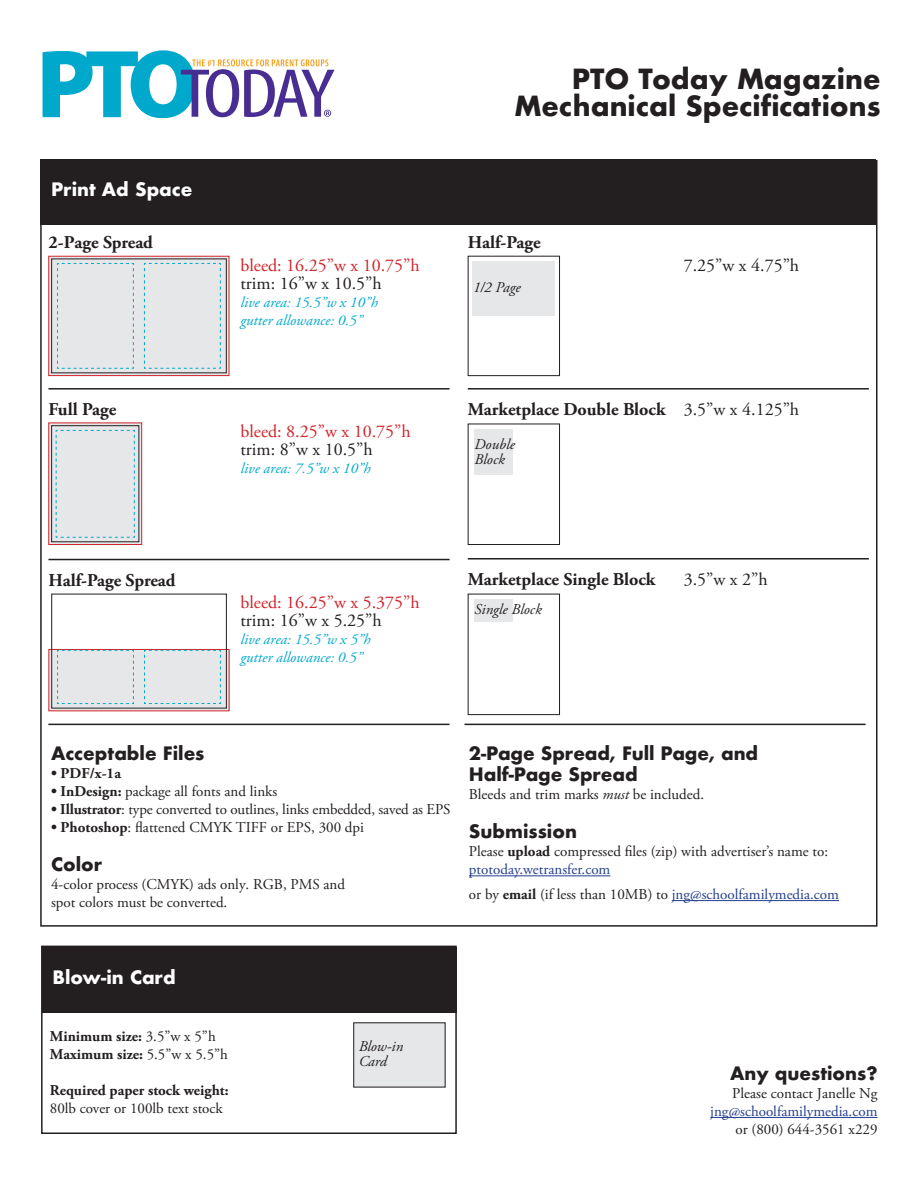
<style>
.page{position:relative;width:918px;height:1188px;background:#fff}
.page>*{position:absolute;margin:0;border:0;box-sizing:border-box;transform-origin:0 0}
.t1{font:700 27px "Futura";color:#231f20}
.t2{font:700 18px "Adobe Garamond Pro";color:#231f20}
.Subheads{font:700 18px/21.6px "Futura";color:#231f20}
.t3{font:18px "Adobe Garamond Pro";color:#231f20}
.t4{font:18px "Adobe Garamond Pro";color:#d1232a}
.t5{font:700 18px "Futura";color:#fff}
.t6{font:15px/18px "Adobe Garamond Pro";color:#231f20}
.t7{font:700 15px/18px "Adobe Garamond Pro";color:#231f20}
.t8{font:italic 15px "Adobe Garamond Pro";color:#00a9cc}
.t9{font:15px "Adobe Garamond Pro";color:#253f8e}
.t10{font:italic 15px/15px "Adobe Garamond Pro";color:#231f20}
.s1{font-weight:400}
.s2{font-weight:700}
.s3{font-style:italic}
.s4{color:#253f8e}
.s5{color:#231f20}
.s6{font-weight:700;color:#231f20}
</style>
<div class="page">
<div style="left:41px;top:946px;width:416px;height:188px;border:2px solid #231f20"></div>
<svg style="left:43px;top:50px;width:292px;height:68px"></svg>
<hr style="left:469px;top:875px;width:141px;height:1px;background:#253f8e">
<hr style="left:672px;top:900px;width:167px;height:1px;background:#253f8e">
<div style="left:40px;top:160px;width:836px;height:65px;background:#231f20"></div>
<hr style="left:710px;top:1117px;width:167px;height:1px;background:#253f8e">
<div style="left:48px;top:256px;width:181px;height:120px;background:#e6e7e9;border:1px solid #d1232a"></div>
<svg style="left:57px;top:263px;width:77px;height:106px"></svg>
<div style="left:51px;top:259px;width:176px;height:114px;border:1px solid #231f20"></div>
<svg style="left:144px;top:263px;width:77px;height:106px"></svg>
<hr style="left:48px;top:388px;width:402px;height:2px;background:#231f20">
<div style="left:475px;top:429px;width:38px;height:46px;background:#e6e7e9"></div>
<div style="left:468px;top:424px;width:92px;height:121px;border:1px solid #231f20"></div>
<div style="left:48px;top:423px;width:94px;height:122px;background:linear-gradient(to right,#e4e6e9,#e4e6e9);border:1px solid #d1232a"></div>
<div style="left:55px;top:430px;width:80px;height:108px;background:#e6e7e9"></div>
<div style="left:51px;top:425px;width:88px;height:117px;border:1px solid #231f20"></div>
<div style="left:49px;top:650px;width:180px;height:61px;background:#e6e7e9"></div>
<div style="left:48px;top:649px;width:181px;height:62px;border:1px solid #d1232a"></div>
<svg style="left:57px;top:650px;width:77px;height:54px"></svg>
<div style="left:51px;top:594px;width:176px;height:115px;border:1px solid #231f20"></div>
<svg style="left:144px;top:650px;width:77px;height:54px"></svg>
<hr style="left:48px;top:559px;width:402px;height:1px;background:#231f20">
<hr style="left:468px;top:388px;width:401px;height:2px;background:#231f20">
<div style="left:473px;top:261px;width:82px;height:54px;background:#e6e7e9"></div>
<div style="left:468px;top:256px;width:92px;height:120px;border:1px solid #231f20"></div>
<hr style="left:468px;top:558px;width:401px;height:2px;background:#231f20">
<hr style="left:48px;top:724px;width:402px;height:1px;background:#231f20">
<div style="left:475px;top:599px;width:38px;height:23px;background:#e6e7e9"></div>
<div style="left:468px;top:594px;width:92px;height:121px;border:1px solid #231f20"></div>
<hr style="left:464px;top:724px;width:402px;height:1px;background:#231f20">
<div style="left:42px;top:947px;width:415px;height:65px;background:#231f20"></div>
<div style="left:353px;top:1022px;width:93px;height:65px;background:#e6e7e9"></div>
<p class="t5" style="left:51px;top:177px;width:143px">Print Ad Space</p>
<p class="t2" style="left:48px;top:232px;width:106px">2-Page Spread</p>
<p class="t2" style="left:48px;top:399px;width:69px">Full Page</p>
<p class="t4" style="left:240px;top:254px;width:181px">bleed: 16.25”w x 10.75”h</p>
<p class="t3" style="left:240px;top:272px;width:143px">trim: 16”w x 10.5”h</p>
<p class="t8" style="left:240px;top:293px;width:139px">live area: 15.5”w x 10”h</p>
<p class="t8" style="left:240px;top:311px;width:123px">gutter allowance: 0.5”</p>
<p class="t4" style="left:240px;top:421px;width:172px">bleed: 8.25”w x 10.75”h</p>
<p class="t3" style="left:240px;top:439px;width:134px">trim: 8”w x 10.5”h</p>
<p class="t8" style="left:240px;top:460px;width:132px">live area: 7.5”w x 10”h</p>
<p class="t1" style="left:572px;top:60px;width:310px">PTO Today Magazine</p>
<p class="t1" style="left:514px;top:87px;width:368px">Mechanical Specifications</p>
<p class="t2" style="left:468px;top:232px;width:74px">Half-Page</p>
<p class="t10" style="left:473px;top:280px;width:49px">1/2 Page</p>
<p class="t3" style="left:684px;top:254px;width:117px">7.25”w x 4.75”h</p>
<p class="t2" style="left:468px;top:398px;width:333px">Marketplace Double Block <span class="s1">3.5”w x 4.125”h</span></p>
<p class="t10" style="left:475px;top:437px;width:42px">Double</p>
<p class="t10" style="left:475px;top:452px;width:32px">Block</p>
<p class="t2" style="left:48px;top:570px;width:129px">Half-Page Spread</p>
<p class="t4" style="left:240px;top:592px;width:181px">bleed: 16.25”w x 5.375”h</p>
<p class="t3" style="left:240px;top:610px;width:143px">trim: 16”w x 5.25”h</p>
<p class="t8" style="left:240px;top:631px;width:132px">live area: 15.5”w x 5”h</p>
<p class="t8" style="left:240px;top:649px;width:123px">gutter allowance: 0.5”</p>
<p class="t2" style="left:468px;top:569px;width:189px">Marketplace Single Block</p>
<p class="t3" style="left:684px;top:568px;width:85px">3.5”w x 2”h</p>
<p class="t10" style="left:475px;top:602px;width:69px">Single Block</p>
<p class="Subheads" style="left:51px;top:742px;width:155px">Acceptable Files</p>
<p class="t7" style="left:51px;top:764px;width:71px">• PDF/x-1a</p>
<p class="t6" style="left:51px;top:782px;width:228px"><span class="s2">• InDesign:</span> package all fonts and links</p>
<p class="t6" style="left:51px;top:800px;width:401px"><span class="s2">• Illustrator</span>: type converted to outlines, links embedded, saved as EPS</p>
<p class="t6" style="left:51px;top:818px;width:314px"><span class="s2">• Photoshop</span>: flattened CMYK TIFF or EPS, 300 dpi</p>
<p class="Subheads" style="left:51px;top:853px;width:53px">Color</p>
<p class="t6" style="left:51px;top:876px;width:296px">4-color process (CMYK) ads only. RGB, PMS and spot colors must be converted.</p>
<p class="Subheads" style="left:469px;top:742px;width:291px">2-Page Spread, Full Page, and<br>Half-Page Spread</p>
<p class="t6" style="left:469px;top:786px;width:237px">Bleeds and trim marks <span class="s3">must</span> be included.</p>
<p class="Subheads" style="left:469px;top:821px;width:110px">Submission</p>
<p class="t6" style="left:469px;top:843px;width:361px">Please <span class="s2">upload</span> compressed files (zip) with advertiser’s name to: <span class="s4">ptotoday.wetransfer.com</span></p>
<p class="t9" style="left:469px;top:885px;width:372px"><span class="s5">or by</span> <span class="s6">email</span> <span class="s5">(if less than 10MB) to</span> jng@schoolfamilymedia.com</p>
<p class="t5" style="left:53px;top:964px;width:125px">Blow-in Card</p>
<p class="t7" style="left:50px;top:1027px;width:167px">Minimum size: <span class="s1">3.5”w x 5”h</span></p>
<p class="t7" style="left:50px;top:1045px;width:180px">Maximum size: <span class="s1">5.5”w x 5.5”h</span></p>
<p class="t7" style="left:50px;top:1081px;width:180px">Required paper stock weight:<br><span class="s1">80lb cover or 100lb text stock</span></p>
<p class="t10" style="left:359px;top:1039px;width:46px">Blow-in<br>Card</p>
<p class="Subheads" style="left:730px;top:1062px;width:149px">Any questions?</p>
<p class="t6" style="left:732px;top:1085px;width:147px">Please contact Janelle Ng</p>
<p class="t9" style="left:710px;top:1102px;width:169px">jng@schoolfamilymedia.com</p>
<p class="t6" style="left:736px;top:1121px;width:143px">or (800) 644-3561 x229</p>
</div>
